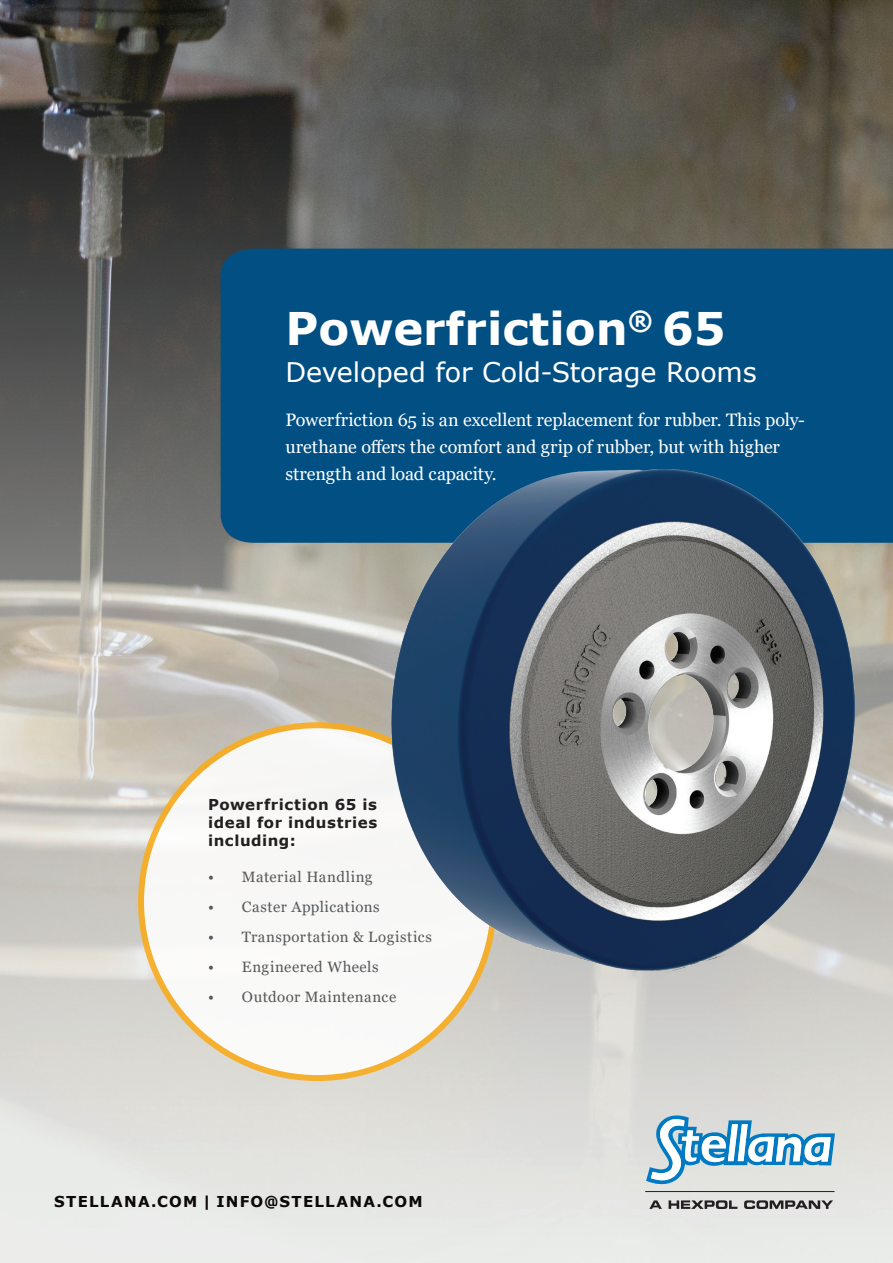
<style>
.page{position:relative;width:893px;height:1263px;background:#fff}
.page>*{position:absolute;margin:0;border:0;box-sizing:border-box;transform-origin:0 0}
.t1{font:700 45px "Verdana";color:#fff}
.t2{font:27px "Verdana";letter-spacing:-.01em;color:#fff}
.t3{font:18px/27px "Georgia";letter-spacing:-.01em;color:#fff}
.t4{font:15px "Georgia";letter-spacing:.035em;color:#57585a}
.t5{font:700 15px/18px "Verdana";letter-spacing:.035em;color:#231f20;text-align:justify}
.t6{font:700 15px "Verdana";letter-spacing:.08em;color:#0c0806}
</style>
<div class="page">
<img style="left:0;top:0;width:893px;height:1263px">
<svg style="left:649px;top:1200px;width:13px;height:9px"></svg>
<svg style="left:669px;top:1200px;width:68px;height:9px"></svg>
<svg style="left:744px;top:1200px;width:89px;height:9px"></svg>
<hr style="left:645px;top:1191px;width:189px;height:1px;background:#231f20">
<svg style="left:646px;top:1114px;width:189px;height:72px"></svg>
<div style="left:141px;top:725px;width:353px;height:353px;background:#f8f8f7;border-radius:50%"></div>
<div style="left:221px;top:249px;width:672px;height:294px;background:#014f83"></div>
<img style="left:385px;top:469px;width:470px;height:503px">
<h1 class="t1" style="left:285px;top:297px;width:442px">Powerfriction<sup>®</sup> 65</h1>
<h2 class="t2" style="left:285px;top:354px;width:473px">Developed for Cold-Storage Rooms</h2>
<p class="t3" style="left:285px;top:407px;width:521px">Powerfriction 65 is an excellent replacement for rubber. This poly&shy;urethane offers the comfort and grip of rubber, but with higher strength and load capacity.</p>
<p class="t5" style="left:208px;top:795px;width:171px">Powerfriction 65 is ideal for industries including:</p>
<p class="t4" style="left:208px;top:867px;width:166px">• Material Handling</p>
<p class="t4" style="left:208px;top:897px;width:173px">• Caster Applications</p>
<p class="t4" style="left:208px;top:927px;width:225px">• Transportation &amp; Logistics</p>
<p class="t4" style="left:208px;top:957px;width:172px">• Engineered Wheels</p>
<p class="t4" style="left:208px;top:987px;width:190px">• Outdoor Maintenance</p>
<p class="t6" style="left:54px;top:1191px;width:370px">STELLANA.COM | INFO@STELLANA.COM</p>
</div>
